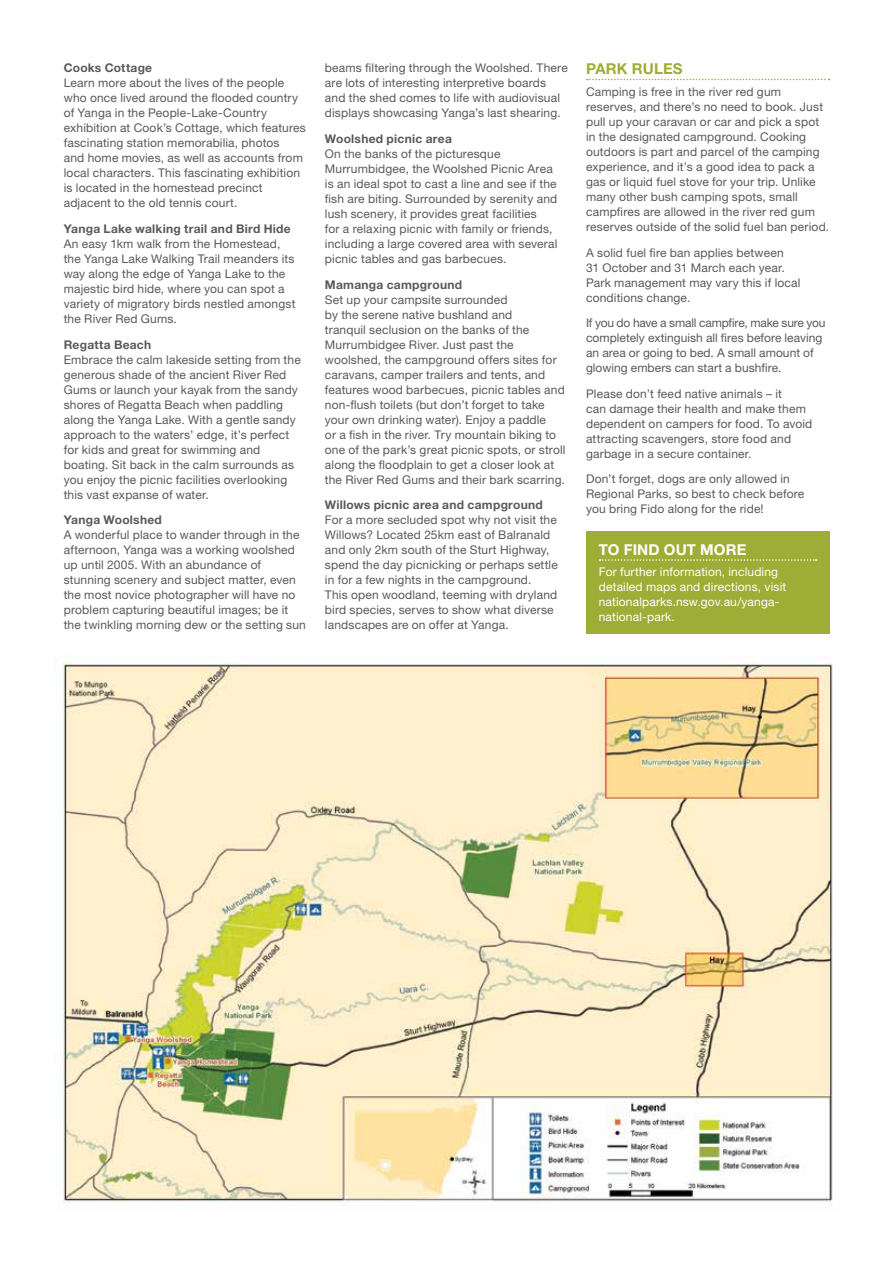
<style>
.page{position:relative;width:893px;height:1263px;background:#fff}
.page>*{position:absolute;margin:0;border:0;box-sizing:border-box;transform-origin:0 0}
.t1{font:700 15px "Helvetica Neue LT Std";letter-spacing:.01em;color:#fff}
.t2{font:700 15px "Helvetica Neue LT Std";letter-spacing:.01em;color:#9ead35}
.t3{font:12px/15px "Helvetica Neue LT Std";letter-spacing:.015em;color:#58595b}
.t4{font:700 12px "Helvetica Neue LT Std";letter-spacing:.025em;color:#58595b}
.t5{font:12px/15px "Helvetica Neue LT Std";letter-spacing:.01em;color:#fff}
</style>
<div class="page">
<img style="left:63px;top:655px;width:770px;height:552px">
<svg style="left:587px;top:79px;width:242px;height:1px"></svg>
<div style="left:586px;top:531px;width:243px;height:103px;background:#9ead35"></div>
<svg style="left:600px;top:559px;width:217px;height:2px"></svg>
<p class="t4" style="left:64px;top:61px;width:90px">Cooks Cottage</p>
<p class="t3" style="left:64px;top:75px;width:244px">Learn more about the lives of the people who once lived around the flooded country of Yanga in the People-Lake-Country exhibition at Cook’s Cottage, which features fascinating station memorabilia, photos<br>and home movies, as well as accounts from local characters. This fascinating exhibition is located in the homestead precinct adjacent to the old tennis court.</p>
<p class="t4" style="left:64px;top:221px;width:229px">Yanga Lake walking trail and Bird Hide</p>
<p class="t3" style="left:64px;top:236px;width:233px">An easy 1km walk from the Homestead, the Yanga Lake Walking Trail meanders its way along the edge of Yanga Lake to the majestic bird hide, where you can spot a variety of migratory birds nestled amongst the River Red Gums.</p>
<p class="t4" style="left:64px;top:337px;width:89px">Regatta Beach</p>
<p class="t3" style="left:64px;top:352px;width:238px">Embrace the calm lakeside setting from the generous shade of the ancient River Red Gums or launch your kayak from the sandy shores of Regatta Beach when paddling along the Yanga Lake. With a gentle sandy approach to the waters’ edge, it’s perfect for kids and great for swimming and boating. Sit back in the calm surrounds as you enjoy the picnic facilities overlooking this vast expanse of water.</p>
<p class="t4" style="left:64px;top:513px;width:100px">Yanga Woolshed</p>
<p class="t3" style="left:64px;top:527px;width:244px">A wonderful place to wander through in the afternoon, Yanga was a working woolshed up until 2005. With an abundance of stunning scenery and subject matter, even the most novice photographer will have no problem capturing beautiful images; be it the twinkling morning dew or the setting sun</p>
<p class="t3" style="left:325px;top:60px;width:244px">beams filtering through the Woolshed. There are lots of interesting interpretive boards and the shed comes to life with audiovisual displays showcasing Yanga’s last shearing.</p>
<p class="t4" style="left:325px;top:131px;width:128px">Woolshed picnic area</p>
<p class="t3" style="left:325px;top:146px;width:234px">On the banks of the picturesque Murrumbidgee, the Woolshed Picnic Area is an ideal spot to cast a line and see if the fish are biting. Surrounded by serenity and lush scenery, it provides great facilities<br>for a relaxing picnic with family or friends, including a large covered area with several picnic tables and gas barbecues.</p>
<p class="t4" style="left:325px;top:277px;width:139px">Mamanga campground</p>
<p class="t3" style="left:325px;top:292px;width:242px">Set up your campsite surrounded<br>by the serene native bushland and<br>tranquil seclusion on the banks of the Murrumbidgee River. Just past the woolshed, the campground offers sites for caravans, camper trailers and tents, and features wood barbecues, picnic tables and non-flush toilets (but don’t forget to take your own drinking water). Enjoy a paddle<br>or a fish in the river. Try mountain biking to one of the park’s great picnic spots, or stroll along the floodplain to get a closer look at the River Red Gums and their bark scarring.</p>
<p class="t4" style="left:325px;top:498px;width:219px">Willows picnic area and campground</p>
<p class="t3" style="left:325px;top:512px;width:234px">For a more secluded spot why not visit the Willows? Located 25km east of Balranald and only 2km south of the Sturt Highway, spend the day picnicking or perhaps settle in for a few nights in the campground.<br>This open woodland, teeming with dryland bird species, serves to show what diverse landscapes are on offer at Yanga.</p>
<p class="t2" style="left:586px;top:60px;width:98px">PARK RULES</p>
<p class="t3" style="left:586px;top:84px;width:245px">Camping is free in the river red gum reserves, and there’s no need to book. Just pull up your caravan or car and pick a spot in the designated campground. Cooking outdoors is part and parcel of the camping experience, and it’s a good idea to pack a gas or liquid fuel stove for your trip. Unlike many other bush camping spots, small campfires are allowed in the river red gum reserves outside of the solid fuel ban period.</p>
<p class="t3" style="left:586px;top:245px;width:216px">A solid fuel fire ban applies between<br>31 October and 31 March each year.<br>Park management may vary this if local conditions change.</p>
<p class="t3" style="left:586px;top:315px;width:241px">If you do have a small campfire, make sure you completely extinguish all fires before leaving an area or going to bed. A small amount of glowing embers can start a bushfire.</p>
<p class="t3" style="left:586px;top:386px;width:228px">Please don’t feed native animals – it<br>can damage their health and make them dependent on campers for food. To avoid attracting scavengers, store food and garbage in a secure container.</p>
<p class="t3" style="left:586px;top:471px;width:220px">Don’t forget, dogs are only allowed in<br>Regional Parks, so best to check before you bring Fido along for the ride!</p>
<p class="t1" style="left:599px;top:540px;width:149px">TO FIND OUT MORE</p>
<p class="t5" style="left:599px;top:564px;width:189px">For further information, including detailed maps and directions, visit nationalparks.nsw.gov.au/yanga&shy;national-park.</p>
</div>
